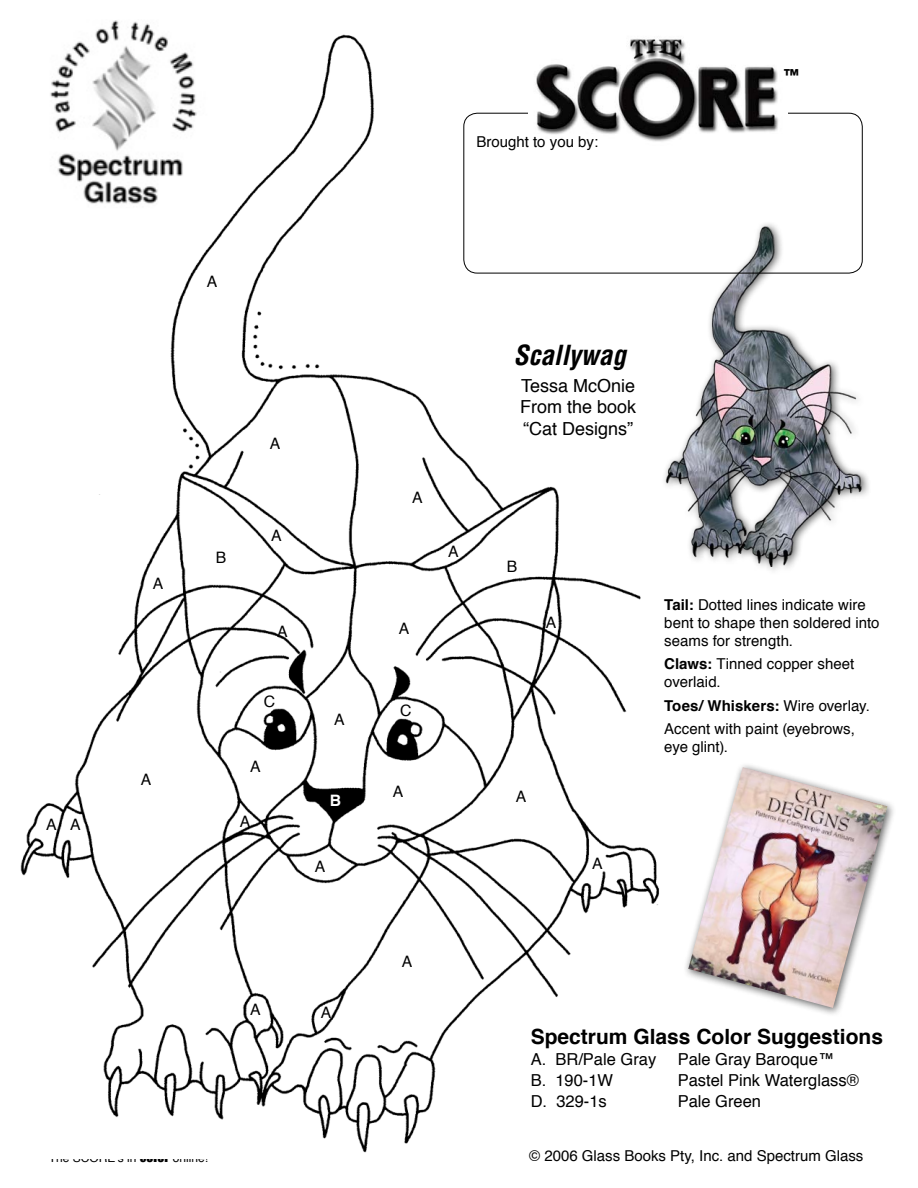
<style>
.page{position:relative;width:918px;height:1188px;background:#fff}
.page>*{position:absolute;margin:0;border:0;box-sizing:border-box;transform-origin:0 0}
.t1{font:italic 700 condensed 27px "Helvetica";color:#000}
.t2{font:700 21px "Helvetica";color:#000}
.t3{font:18px/21.6px "Helvetica";color:#000;text-align:justify}
.t4{font:700 18px "Helvetica";color:#000}
.t5{font:16.5px "Helvetica";color:#000}
.t6{font:15.75px "Helvetica";color:#000}
.t7{font:700 15.75px "Helvetica";color:#fff}
.t8{font:15px/18px "Helvetica";color:#000}
.t9{font:12px "Helvetica";color:#000}
.s1{font-family:"Impact";font-size:13.5px}
.s2{font-weight:700}
</style>
<div class="page">
<img style="left:20px;top:34px;width:641px;height:1119px">
<img style="left:38px;top:20px;width:174px;height:188px">
<img style="left:688px;top:767px;width:199px;height:241px">
<img style="left:664px;top:223px;width:202px;height:344px">
<div style="left:464px;top:113px;width:398px;height:160px;border:1px solid #000;border-radius:14px"></div>
<img style="left:529px;top:34px;width:259px;height:113px">
<p class="t8" style="left:476px;top:133px;width:123px">Brought to you by:</p>
<p class="t4" style="left:783px;top:59px;width:19px">™</p>
<p class="t6" style="left:207px;top:268px;width:12px">A</p>
<p class="t6" style="left:153px;top:570px;width:12px">A</p>
<p class="t6" style="left:141px;top:766px;width:12px">A</p>
<p class="t6" style="left:216px;top:544px;width:12px">B</p>
<p class="t6" style="left:270px;top:430px;width:12px">A</p>
<p class="t6" style="left:271px;top:522px;width:12px">A</p>
<p class="t6" style="left:412px;top:484px;width:12px">A</p>
<p class="t6" style="left:277px;top:618px;width:12px">A</p>
<p class="t6" style="left:399px;top:615px;width:12px">A</p>
<p class="t6" style="left:264px;top:688px;width:13px">C</p>
<p class="t6" style="left:250px;top:753px;width:12px">A</p>
<p class="t6" style="left:334px;top:706px;width:12px">A</p>
<p class="t7" style="left:330px;top:787px;width:13px">B</p>
<p class="t6" style="left:400px;top:697px;width:13px">C</p>
<p class="t6" style="left:393px;top:778px;width:12px">A</p>
<p class="t6" style="left:46px;top:811px;width:36px">A A</p>
<p class="t6" style="left:240px;top:808px;width:12px">A</p>
<p class="t6" style="left:315px;top:853px;width:12px">A</p>
<p class="t6" style="left:448px;top:538px;width:12px">A</p>
<p class="t6" style="left:250px;top:996px;width:12px">A</p>
<p class="t6" style="left:321px;top:999px;width:12px">A</p>
<p class="t6" style="left:402px;top:948px;width:12px">A</p>
<p class="t9" style="left:49px;top:1148px;width:161px">The SCORE's in <span class="s1">color</span> online!</p>
<h1 class="t1" style="left:513px;top:338px;width:114px">Scallywag</h1>
<p class="t3" style="left:520px;top:374px;width:118px">Tessa McOnie From the book “Cat Designs”</p>
<p class="t6" style="left:507px;top:553px;width:12px">B</p>
<p class="t6" style="left:546px;top:609px;width:12px">A</p>
<p class="t6" style="left:516px;top:783px;width:12px">A</p>
<p class="t6" style="left:592px;top:850px;width:12px">A</p>
<p class="t8" style="left:664px;top:595px;width:217px"><span class="s2">Tail:</span> Dotted lines indicate wire bent to shape then soldered into seams for strength.</p>
<p class="t8" style="left:664px;top:655px;width:192px"><span class="s2">Claws:</span> Tinned copper sheet overlaid.</p>
<p class="t8" style="left:664px;top:693px;width:207px;line-height:23.4px"><span class="s2">Toes/ Whiskers:</span> Wire overlay.<br>Accent with paint (eyebrows,</p>
<p class="t8" style="left:664px;top:737px;width:65px">eye glint).</p>
<h2 class="t2" style="left:531px;top:1018px;width:354px">Spectrum Glass Color Suggestions</h2>
<p class="t5" style="left:531px;top:1046px;width:127px">A. BR/Pale Gray</p>
<p class="t5" style="left:678px;top:1046px;width:158px">Pale Gray Baroque™</p>
<p class="t5" style="left:531px;top:1067px;width:84px">B. 190-1W</p>
<p class="t5" style="left:678px;top:1067px;width:183px">Pastel Pink Waterglass®</p>
<p class="t5" style="left:531px;top:1088px;width:78px">D. 329-1s</p>
<p class="t5" style="left:678px;top:1088px;width:85px">Pale Green</p>
<p class="t8" style="left:529px;top:1146px;width:336px">© 2006 Glass Books Pty, Inc. and Spectrum Glass</p>
</div>
